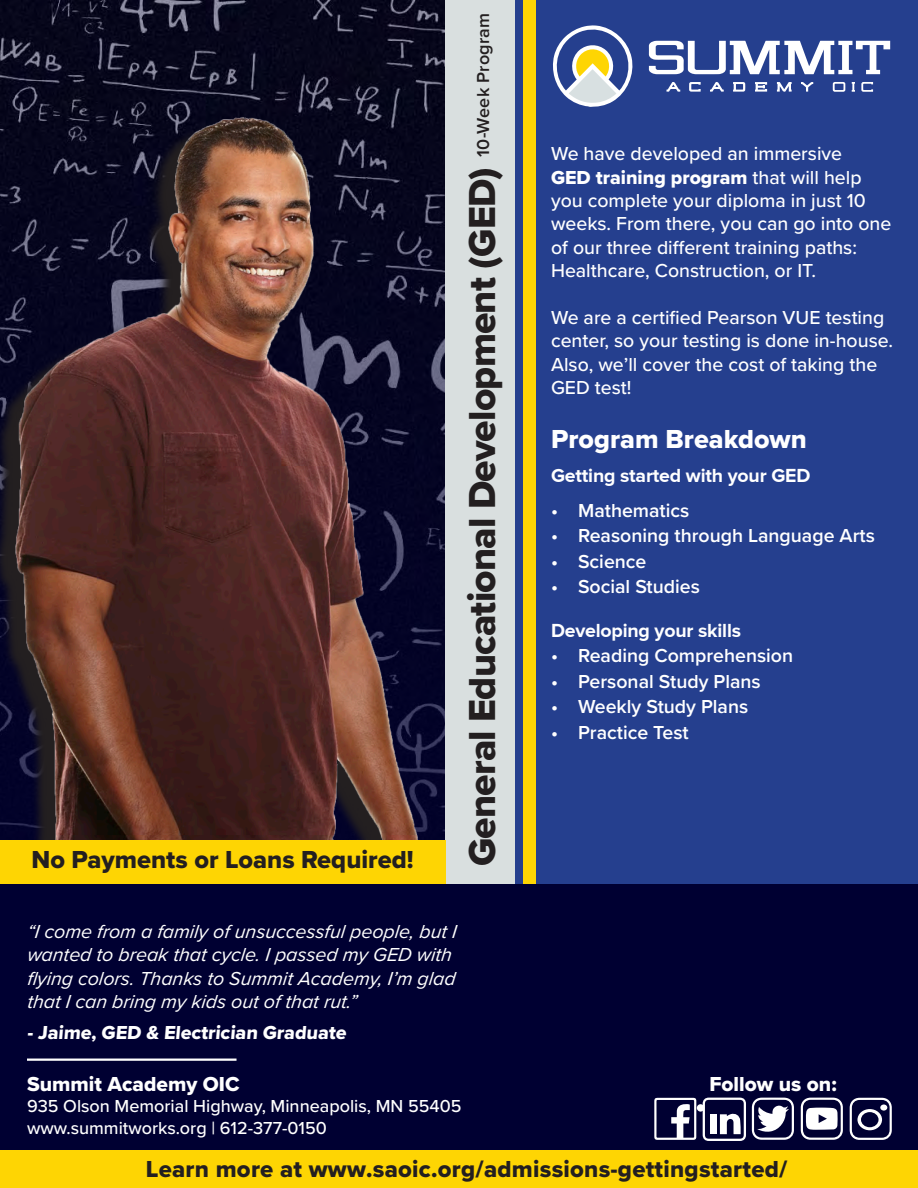
<style>
.page{position:relative;width:918px;height:1188px;background:#fff}
.page>*{position:absolute;margin:0;border:0;box-sizing:border-box;transform-origin:0 0}
.t1{font:39px "Proxima Nova Extrabld";letter-spacing:-.02em;color:#231f20}
.t2{font:27px "Proxima Nova Extrabld";color:#fff}
.t3{font:25.5px "Proxima Nova Extrabld";color:#231f20}
.t4{font:24px "Proxima Nova Extrabld";letter-spacing:.01em;color:#231f20}
.t5{font:21px "Proxima Nova Extrabld";color:#fff}
.Body1{font:500 19.5px/23.4px "Proxima Nova";color:#fff}
.t6{font:italic 19.5px/23.4px "Proxima Nova";color:#fff}
.t7{font:600 19.5px "Proxima Nova";color:#fff}
.t8{font:700 19.5px "Proxima Nova";letter-spacing:-.01em;color:#fff}
.t9{font:19.5px "Proxima Nova Extrabld";color:#fff}
.t10{font:500 18px "Proxima Nova";color:#fff}
.t11{font:600 18px "Proxima Nova";letter-spacing:.01em;color:#231f20}
.s1{font-family:"Proxima Nova Extrabld";font-weight:400}
</style>
<div class="page">
<img style="left:0;top:0;width:445px;height:97px">
<img style="left:0;top:97px;width:445px;height:743px">
<div style="left:511px;top:0;width:407px;height:884px;background:#253f8e"></div>
<div style="left:445px;top:0;width:69px;height:1188px;background:#d9dfdf"></div>
<div style="left:523px;top:0;width:13px;height:1161px;background:#fed503"></div>
<div style="left:0;top:884px;width:918px;height:304px;background:#000032"></div>
<svg style="left:553px;top:25px;width:80px;height:82px"></svg>
<svg style="left:649px;top:41px;width:241px;height:33px"></svg>
<svg style="left:777px;top:82px;width:15px;height:10px"></svg>
<svg style="left:755px;top:82px;width:12px;height:10px"></svg>
<svg style="left:733px;top:82px;width:12px;height:10px"></svg>
<svg style="left:833px;top:82px;width:12px;height:10px"></svg>
<svg style="left:689px;top:82px;width:12px;height:10px"></svg>
<svg style="left:710px;top:82px;width:14px;height:10px"></svg>
<svg style="left:667px;top:82px;width:13px;height:10px"></svg>
<svg style="left:861px;top:82px;width:12px;height:10px"></svg>
<svg style="left:801px;top:82px;width:12px;height:10px"></svg>
<svg style="left:852px;top:82px;width:3px;height:10px"></svg>
<div style="left:697px;top:1104px;width:7px;height:8px;background:#fff;border-radius:50%"></div>
<div style="left:0;top:1150px;width:918px;height:38px;background:#fed503"></div>
<hr style="left:27px;top:1059px;width:210px;height:2px;background:#fff">
<div style="left:0;top:840px;width:445px;height:44px;background:#fed503"></div>
<svg style="left:654px;top:1098px;width:42px;height:42px"></svg>
<svg style="left:703px;top:1098px;width:43px;height:43px"></svg>
<div style="left:710px;top:1114px;width:7px;height:20px;background:#fff"></div>
<svg style="left:752px;top:1098px;width:42px;height:42px"></svg>
<svg style="left:801px;top:1098px;width:42px;height:42px"></svg>
<svg style="left:850px;top:1098px;width:42px;height:42px"></svg>
<p class="t3" style="left:32px;top:840px;width:384px">No Payments or Loans Required!</p>
<p class="t11" style="left:470px;top:157px;width:145px;rotate:-90deg">10-Week Program</p>
<p class="t1" style="left:453px;top:866px;width:701px;rotate:-90deg">General Educational Development (GED)</p>
<p class="t6" style="left:27px;top:919px;width:433px">“I come from a family of unsuccessful people, but I wanted to break that cycle. I passed my GED with flying colors. Thanks to Summit Academy, I’m glad that I can bring my kids out of that rut.”</p>
<p class="t9" style="left:27px;top:1018px;width:323px">- Jaime, GED &amp; Electrician Graduate</p>
<p class="t5" style="left:27px;top:1068px;width:214px">Summit Academy OIC</p>
<p class="t10" style="left:27px;top:1093px;width:436px">935 Olson Memorial Highway, Minneapolis, MN 55405</p>
<p class="t10" style="left:27px;top:1115px;width:301px">www.summitworks.org | 612-377-0150</p>
<p class="Body1" style="left:551px;top:141px;width:342px">We have developed an immersive<br><span class="s1">GED training program</span> that will help you complete your diploma in just 10 weeks. From there, you can go into one of our three different training paths:<br>Healthcare, Construction, or IT.</p>
<p class="Body1" style="left:551px;top:305px;width:344px">We are a certified Pearson VUE testing center, so your testing is done in-house.<br>Also, we’ll cover the cost of taking the<br>GED test!</p>
<p class="t2" style="left:551px;top:419px;width:257px">Program Breakdown</p>
<p class="t8" style="left:551px;top:464px;width:261px">Getting started with your GED</p>
<p class="t7" style="left:551px;top:495px;width:140px">• Mathematics</p>
<p class="t7" style="left:551px;top:521px;width:325px">• Reasoning through Language Arts</p>
<p class="t7" style="left:551px;top:546px;width:97px">• Science</p>
<p class="t7" style="left:551px;top:572px;width:150px">• Social Studies</p>
<p class="t8" style="left:551px;top:619px;width:192px">Developing your skills</p>
<p class="t7" style="left:551px;top:641px;width:244px">• Reading Comprehension</p>
<p class="t7" style="left:551px;top:666px;width:211px">• Personal Study Plans</p>
<p class="t7" style="left:551px;top:692px;width:199px">• Weekly Study Plans</p>
<p class="t7" style="left:551px;top:717px;width:139px">• Practice Test</p>
<p class="t5" style="left:709px;top:1068px;width:129px">Follow us on:</p>
<p class="t4" style="left:146px;top:1151px;width:643px">Learn more at www.saoic.org/admissions-gettingstarted/</p>
</div>
